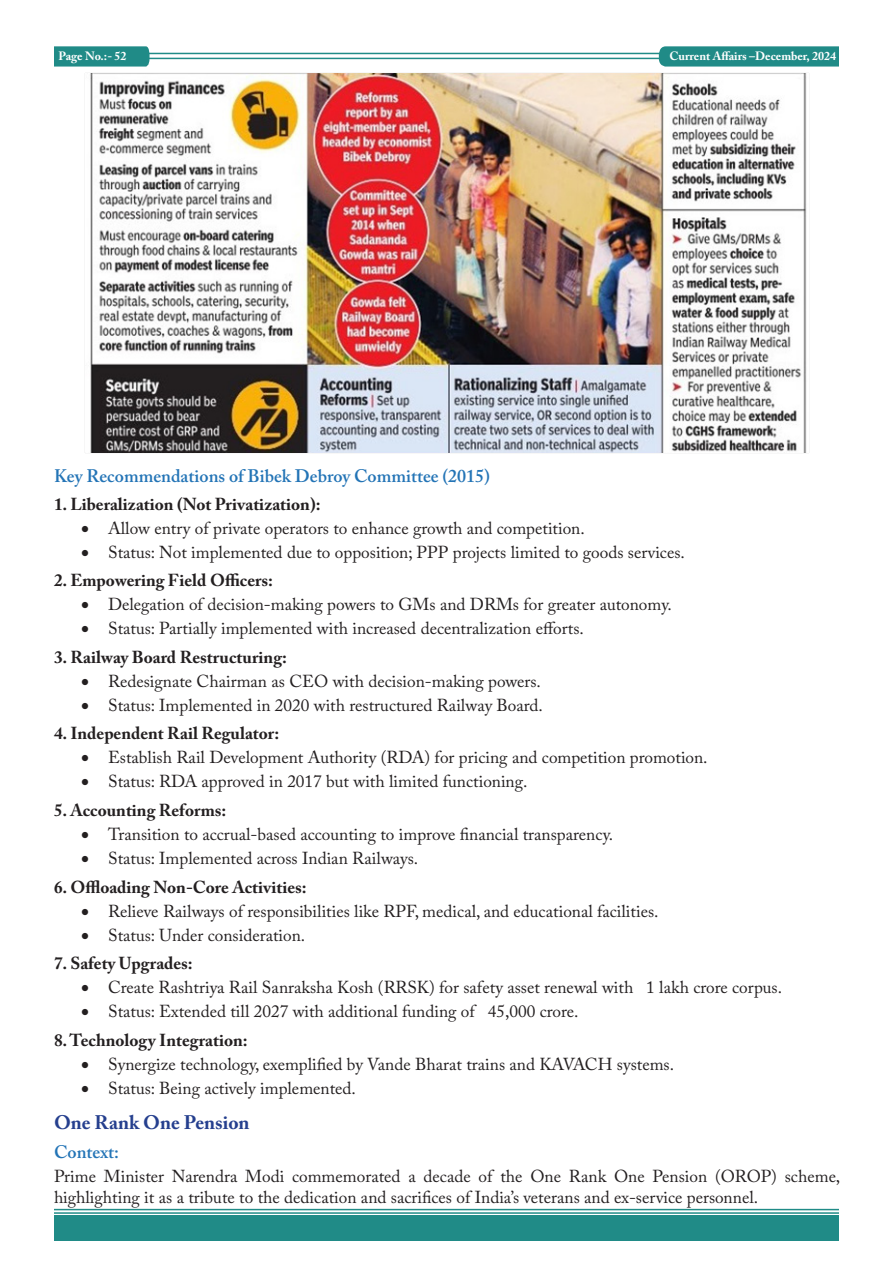
<style>
.page{position:relative;width:893px;height:1263px;background:#fff}
.page>*{position:absolute;margin:0;border:0;box-sizing:border-box;transform-origin:0 0}
.Main_Heading{font:700 19.5px "Adobe Caslon Pro";color:#253f8e}
.Sub_heading{font:600 18px "Adobe Caslon Pro";color:#2374b6}
.Paragraph{font:17.25px/20.7px "Adobe Caslon Pro";color:#231f20}
.Paragraph-2{font:700 17.25px "Adobe Caslon Pro";color:#231f20}
.t1{font:700 12px "Adobe Caslon Pro";color:#fff}
</style>
<div class="page">
<hr style="left:148px;top:53px;width:691px;height:1px;background:#208b87">
<hr style="left:148px;top:58px;width:690px;height:1px;background:#208b87">
<svg style="left:54px;top:46px;width:96px;height:21px;background:#2a908c"></svg>
<svg style="left:659px;top:46px;width:180px;height:21px;background:#29908c"></svg>
<hr style="left:54px;top:1209px;width:785px;height:1px;background:#208b87">
<hr style="left:54px;top:1212px;width:785px;height:2px;background:#208b87">
<div style="left:54px;top:1215px;width:785px;height:26px;background:#208b87"></div>
<img style="left:90px;top:73px;width:717px;height:380px">
<p class="t1" style="left:59px;top:49px;width:70px">Page No.:- 52</p>
<p class="t1" style="left:669px;top:49px;width:168px">Current Affairs –December, 2024</p>
<p class="Sub_heading" style="left:54px;top:466px;width:438px">Key Recommendations of Bibek Debroy Committee (2015)</p>
<p class="Paragraph-2" style="left:54px;top:494px;width:268px">1. Liberalization (Not Privatization):</p>
<p class="Paragraph" style="left:81px;top:518px;width:505px">• Allow entry of private operators to enhance growth and competition.</p>
<p class="Paragraph" style="left:81px;top:542px;width:605px">• Status: Not implemented due to opposition; PPP projects limited to goods services.</p>
<p class="Paragraph-2" style="left:54px;top:570px;width:221px">2. Empowering Field Officers:</p>
<p class="Paragraph" style="left:81px;top:594px;width:592px">• Delegation of decision-making powers to GMs and DRMs for greater autonomy.</p>
<p class="Paragraph" style="left:81px;top:618px;width:504px">• Status: Partially implemented with increased decentralization efforts.</p>
<p class="Paragraph-2" style="left:54px;top:647px;width:234px">3. Railway Board Restructuring:</p>
<p class="Paragraph" style="left:81px;top:671px;width:461px">• Redesignate Chairman as CEO with decision-making powers.</p>
<p class="Paragraph" style="left:81px;top:695px;width:463px">• Status: Implemented in 2020 with restructured Railway Board.</p>
<p class="Paragraph-2" style="left:54px;top:723px;width:227px">4. Independent Rail Regulator:</p>
<p class="Paragraph" style="left:81px;top:747px;width:628px">• Establish Rail Development Authority (RDA) for pricing and competition promotion.</p>
<p class="Paragraph" style="left:81px;top:771px;width:448px">• Status: RDA approved in 2017 but with limited functioning.</p>
<p class="Paragraph-2" style="left:54px;top:800px;width:174px">5. Accounting Reforms:</p>
<p class="Paragraph" style="left:81px;top:824px;width:534px">• Transition to accrual-based accounting to improve financial transparency.</p>
<p class="Paragraph" style="left:81px;top:848px;width:339px">• Status: Implemented across Indian Railways.</p>
<p class="Paragraph-2" style="left:54px;top:876px;width:254px">6. Offloading Non-Core Activities:</p>
<p class="Paragraph" style="left:81px;top:900px;width:579px">• Relieve Railways of responsibilities like RPF, medical, and educational facilities.</p>
<p class="Paragraph" style="left:81px;top:924px;width:226px">• Status: Under consideration.</p>
<p class="Paragraph-2" style="left:54px;top:953px;width:140px">7. Safety Upgrades:</p>
<p class="Paragraph" style="left:81px;top:977px;width:703px">• Create Rashtriya Rail Sanraksha Kosh (RRSK) for safety asset renewal with ₹1 lakh crore corpus.</p>
<p class="Paragraph" style="left:81px;top:1001px;width:499px">• Status: Extended till 2027 with additional funding of ₹45,000 crore.</p>
<p class="Paragraph-2" style="left:54px;top:1029px;width:195px">8. Technology Integration:</p>
<p class="Paragraph" style="left:81px;top:1053px;width:595px">• Synergize technology, exemplified by Vande Bharat trains and KAVACH systems.</p>
<p class="Paragraph" style="left:81px;top:1077px;width:276px">• Status: Being actively implemented.</p>
<p class="Main_Heading" style="left:54px;top:1111px;width:197px">One Rank One Pension</p>
<p class="Sub_heading" style="left:54px;top:1141px;width:67px">Context:</p>
<p class="Paragraph" style="left:54px;top:1166px;width:788px">Prime Minister Narendra Modi commemorated a decade of the One Rank One Pension (OROP) scheme, highlighting it as a tribute to the dedication and sacrifices of India’s veterans and ex-service personnel.</p>
</div>
